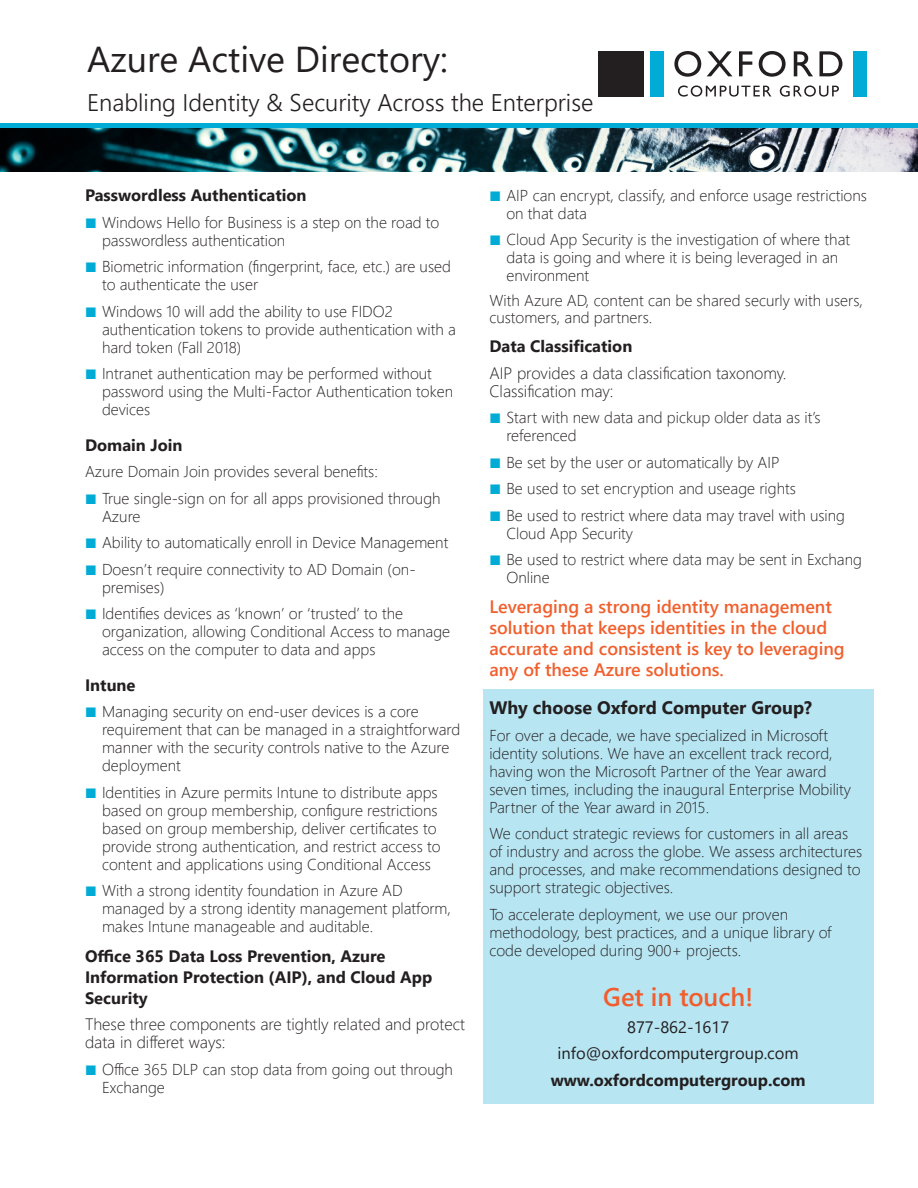
<style>
.page{position:relative;width:918px;height:1188px;background:#fff}
.page>*{position:absolute;margin:0;border:0;box-sizing:border-box;transform-origin:0 0}
.t1{font:36px "Segoe UI";color:#231f20}
.Text{font:600 25.5px "Segoe UI";color:#f15d2c}
.t2{font:300 24px "Segoe UI";color:#231f20}
.Subhead{font:600 18px/21px "Segoe UI";color:#f15f2d}
.Subhead-2{font:700 18px "Segoe UI";color:#231f20}
.Subhead-3{font:700 16.5px/21px "Segoe UI";color:#231f20}
.Subhead-4{font:300 16.5px/18px "Segoe UI";color:#231f20}
.Text-2{font:16.5px "Segoe UI";color:#231f20}
.Text-3{font:700 16.5px "Segoe UI";color:#231f20}
.Bullet_Text{font:700 16.5px "Segoe UI";color:#231f20}
.Subhead-5{font:300 15.75px/18px "Segoe UI";color:#231f20}
.s1{font-size:13.5px;color:#00acd5}
</style>
<div class="page">
<div style="left:651px;top:51px;width:13px;height:45px;background:#00acd5"></div>
<div style="left:853px;top:51px;width:14px;height:45px;background:#00acd5"></div>
<svg style="left:674px;top:51px;width:27px;height:26px"></svg>
<svg style="left:707px;top:51px;width:25px;height:25px"></svg>
<svg style="left:739px;top:51px;width:13px;height:25px"></svg>
<svg style="left:759px;top:51px;width:27px;height:26px"></svg>
<svg style="left:794px;top:51px;width:19px;height:25px"></svg>
<svg style="left:819px;top:51px;width:23px;height:25px"></svg>
<svg style="left:678px;top:86px;width:93px;height:11px"></svg>
<svg style="left:780px;top:86px;width:59px;height:11px"></svg>
<div style="left:599px;top:51px;width:45px;height:45px;background:#231f20"></div>
<div style="left:484px;top:689px;width:390px;height:415px;background:#b7e5f2"></div>
<img style="left:0;top:128px;width:918px;height:43px">
<div style="left:0;top:123px;width:918px;height:5px;background:#00acd5"></div>
<p class="t1" style="left:87px;top:25px;width:362px">Azure Active Directory:</p>
<p class="t2" style="left:87px;top:80px;width:508px">Enabling Identity &amp; Security Across the Enterprise</p>
<p class="Subhead-3" style="left:85px;top:184px;width:223px">Passwordless Authentication</p>
<p class="Subhead-5" style="left:102px;top:212px;width:339px;text-indent:-17px"><span class="s1">■</span> Windows Hello for Business is a step on the road to passwordless authentication</p>
<p class="Subhead-5" style="left:102px;top:256px;width:350px;text-indent:-17px"><span class="s1">■</span> Biometric information (fingerprint, face, etc.) are used to authenticate the user</p>
<p class="Subhead-5" style="left:102px;top:301px;width:355px;text-indent:-17px"><span class="s1">■</span> Windows 10 will add the ability to use FIDO2 authentication tokens to provide authentication with a hard token (Fall 2018)</p>
<p class="Subhead-5" style="left:102px;top:363px;width:353px;text-indent:-17px"><span class="s1">■</span> Intranet authentication may be performed without password using the Multi-Factor Authentication token devices</p>
<p class="Bullet_Text" style="left:85px;top:429px;width:99px">Domain Join</p>
<p class="Subhead-5" style="left:85px;top:461px;width:294px">Azure Domain Join provides several benefits:</p>
<p class="Subhead-5" style="left:102px;top:488px;width:340px;text-indent:-17px"><span class="s1">■</span> True single-sign on for all apps provisioned through<br>Azure</p>
<p class="Subhead-5" style="left:85px;top:532px;width:365px"><span class="s1">■</span> Ability to automatically enroll in Device Management</p>
<p class="Subhead-5" style="left:102px;top:559px;width:315px;text-indent:-17px"><span class="s1">■</span> Doesn’t require connectivity to AD Domain (on&shy;premises)</p>
<p class="Subhead-5" style="left:102px;top:603px;width:350px;text-indent:-17px"><span class="s1">■</span> Identifies devices as ‘known’ or ‘trusted’ to the organization, allowing Conditional Access to manage access on the computer to data and apps</p>
<p class="Subhead-3" style="left:85px;top:673px;width:52px">Intune</p>
<p class="Subhead-5" style="left:102px;top:701px;width:360px;text-indent:-17px"><span class="s1">■</span> Managing security on end-user devices is a core requirement that can be managed in a straightforward manner with the security controls native to the Azure deployment</p>
<p class="Subhead-5" style="left:102px;top:782px;width:340px;text-indent:-17px"><span class="s1">■</span> Identities in Azure permits Intune to distribute apps based on group membership, configure restrictions based on group membership, deliver certificates to provide strong authentication, and restrict access to content and applications using Conditional Access</p>
<p class="Subhead-5" style="left:102px;top:880px;width:351px;text-indent:-17px"><span class="s1">■</span> With a strong identity foundation in Azure AD managed by a strong identity management platform, makes Intune manageable and auditable.</p>
<p class="Subhead-3" style="left:85px;top:944px;width:349px">Office 365 Data Loss Prevention, Azure<br>Information Protection (AIP), and Cloud App<br>Security</p>
<p class="Subhead-4" style="left:85px;top:1014px;width:381px">These three components are tightly related and protect data in differet ways:</p>
<p class="Subhead-5" style="left:102px;top:1059px;width:352px;text-indent:-17px"><span class="s1">■</span> Office 365 DLP can stop data from going out through<br>Exchange</p>
<p class="Subhead-5" style="left:506px;top:185px;width:362px;text-indent:-17px"><span class="s1">■</span> AIP can encrypt, classify, and enforce usage restrictions on that data</p>
<p class="Subhead-5" style="left:506px;top:229px;width:345px;text-indent:-17px"><span class="s1">■</span> Cloud App Security is the investigation of where that data is going and where it is being leveraged in an environment</p>
<p class="Subhead-5" style="left:489px;top:291px;width:375px;line-height:16.5px">With Azure AD, content can be shared securly with users, customers, and partners.</p>
<p class="Subhead-3" style="left:489px;top:335px;width:144px">Data Classification</p>
<p class="Subhead-4" style="left:489px;top:362px;width:299px">AIP provides a data classification taxonomy.<br>Classification may:</p>
<p class="Subhead-5" style="left:506px;top:407px;width:316px;text-indent:-17px"><span class="s1">■</span> Start with new data and pickup older data as it’s referenced</p>
<p class="Subhead-5" style="left:489px;top:452px;width:292px"><span class="s1">■</span> Be set by the user or automatically by AIP</p>
<p class="Subhead-5" style="left:489px;top:478px;width:308px"><span class="s1">■</span> Be used to set encryption and useage rights</p>
<p class="Subhead-5" style="left:506px;top:505px;width:340px;text-indent:-17px"><span class="s1">■</span> Be used to restrict where data may travel with using<br>Cloud App Security</p>
<p class="Subhead-5" style="left:506px;top:549px;width:357px;text-indent:-17px"><span class="s1">■</span> Be used to restrict where data may be sent in Exchang<br>Online</p>
<p class="Subhead" style="left:489px;top:595px;width:357px">Leveraging a strong identity management solution that keeps identities in the cloud accurate and consistent is key to leveraging any of these Azure solutions.</p>
<p class="Subhead-2" style="left:489px;top:691px;width:324px">Why choose Oxford Computer Group?</p>
<p class="Subhead-5" style="left:489px;top:725px;width:363px">For over a decade, we have specialized in Microsoft identity solutions. We have an excellent track record, having won the Microsoft Partner of the Year award seven times, including the inaugural Enterprise Mobility Partner of the Year award in 2015.</p>
<p class="Subhead-5" style="left:489px;top:823px;width:374px">We conduct strategic reviews for customers in all areas of industry and across the globe. We assess architectures and processes, and make recommendations designed to support strategic objectives.</p>
<p class="Subhead-5" style="left:489px;top:904px;width:344px">To accelerate deployment, we use our proven methodology, best practices, and a unique library of code developed during 900+ projects.</p>
<p class="Text" style="left:603px;top:973px;width:151px">Get in touch!</p>
<p class="Text-2" style="left:627px;top:1011px;width:104px">877-862-1617</p>
<p class="Text-2" style="left:558px;top:1038px;width:243px">info@oxfordcomputergroup.com</p>
<p class="Text-3" style="left:551px;top:1064px;width:256px">www.oxfordcomputergroup.com</p>
</div>
